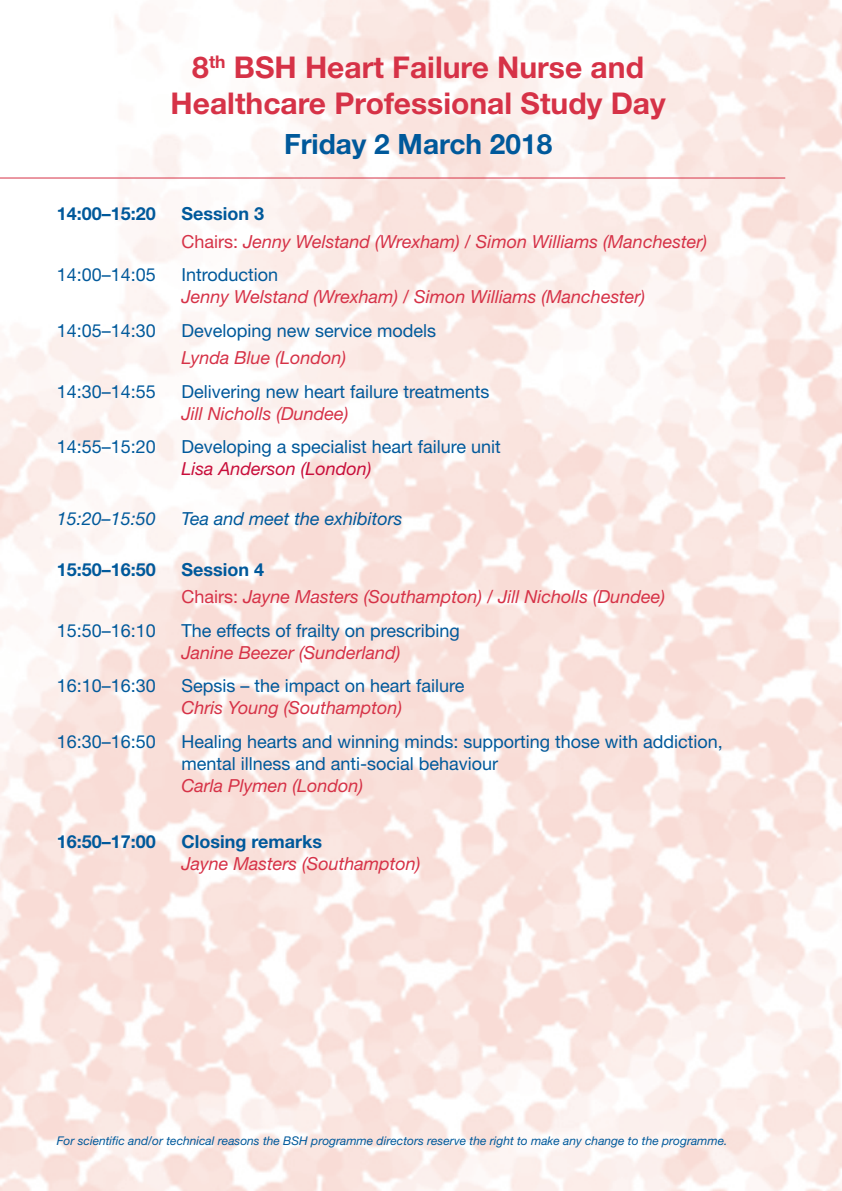
<style>
.page{position:relative;width:842px;height:1191px;background:#fff}
.page>*{position:absolute;margin:0;border:0;box-sizing:border-box;transform-origin:0 0}
.t1{font:700 30px "Helvetica Neue LT Std";color:#d63247}
.t2{font:700 28px "Helvetica Neue LT Std";color:#00599b}
.t3{font:18px/22px "Helvetica Neue LT Std";color:#00599b}
.t4{font:italic 18px/22px "Helvetica Neue LT Std";color:#d63247}
.t5{font:700 18px "Helvetica Neue LT Std";color:#00599b}
.t6{font:italic 18px "Helvetica Neue LT Std";color:#00599b}
.t7{font:italic 12px "Helvetica Neue LT Std";color:#00599b}
.s1{font-style:normal}
.s2{font-style:normal;color:#00599b}
.s3{font-style:italic;color:#d63247}
.s4{font-style:italic;color:#c80d3a}
.s5{font-weight:700;font-style:normal;color:#00599b}
</style>
<div class="page">
<img style="left:0;top:0;width:842px;height:1191px">
<hr style="left:0;top:177px;width:785px;height:1px;background:#d63247">
<p class="t1" style="left:192px;top:49px;width:453px">8<sup>th</sup> BSH Heart Failure Nurse and</p>
<p class="t1" style="left:171px;top:85px;width:497px">Healthcare Professional Study Day</p>
<p class="t2" style="left:284px;top:126px;width:270px">Friday 2 March 2018</p>
<p class="t5" style="left:57px;top:203px;width:101px">14:00–15:20</p>
<p class="t5" style="left:181px;top:203px;width:84px">Session 3</p>
<p class="t4" style="left:181px;top:230px;width:527px"><span class="s1">Chairs:</span> Jenny Welstand (Wrexham) / Simon Williams (Manchester)</p>
<p class="t3" style="left:57px;top:264px;width:101px">14:00–14:05</p>
<p class="t4" style="left:181px;top:263px;width:465px"><span class="s2">Introduction<br></span>Jenny Welstand (Wrexham) / Simon Williams (Manchester)</p>
<p class="t3" style="left:57px;top:319px;width:101px">14:05–14:30</p>
<p class="t3" style="left:181px;top:319px;width:256px">Developing new service models</p>
<p class="t4" style="left:181px;top:346px;width:166px">Lynda Blue (London)</p>
<p class="t3" style="left:57px;top:380px;width:101px">14:30–14:55</p>
<p class="t3" style="left:181px;top:380px;width:310px">Delivering new heart failure treatments<br><span class="s3">Jill Nicholls (Dundee)</span></p>
<p class="t3" style="left:57px;top:435px;width:101px">14:55–15:20</p>
<p class="t3" style="left:181px;top:435px;width:321px">Developing a specialist heart failure unit<br><span class="s4">Lisa Anderson (London)</span></p>
<p class="t6" style="left:57px;top:508px;width:101px">15:20–15:50</p>
<p class="t6" style="left:181px;top:508px;width:223px">Tea and meet the exhibitors</p>
<p class="t5" style="left:57px;top:558px;width:101px">15:50–16:50</p>
<p class="t5" style="left:181px;top:558px;width:84px">Session 4</p>
<p class="t4" style="left:181px;top:586px;width:485px"><span class="s1">Chairs:</span> Jayne Masters (Southampton) / Jill Nicholls (Dundee)</p>
<p class="t3" style="left:57px;top:619px;width:101px">15:50–16:10</p>
<p class="t3" style="left:181px;top:619px;width:280px">The effects of frailty on prescribing<br><span class="s3">Janine Beezer (Sunderland)</span></p>
<p class="t3" style="left:57px;top:674px;width:101px">16:10–16:30</p>
<p class="t3" style="left:181px;top:674px;width:285px">Sepsis – the impact on heart failure<br><span class="s3">Chris Young (Southampton)</span></p>
<p class="t3" style="left:57px;top:730px;width:101px">16:30–16:50</p>
<p class="t3" style="left:181px;top:730px;width:543px">Healing hearts and winning minds: supporting those with addiction, mental illness and anti-social behaviour<br><span class="s3">Carla Plymen (London)</span></p>
<p class="t5" style="left:57px;top:830px;width:101px">16:50–17:00</p>
<p class="t4" style="left:181px;top:830px;width:241px"><span class="s5">Closing remarks<br></span>Jayne Masters (Southampton)</p>
<p class="t7" style="left:57px;top:1134px;width:672px">For scientific and/or technical reasons the BSH programme directors reserve the right to make any change to the programme.</p>
</div>
